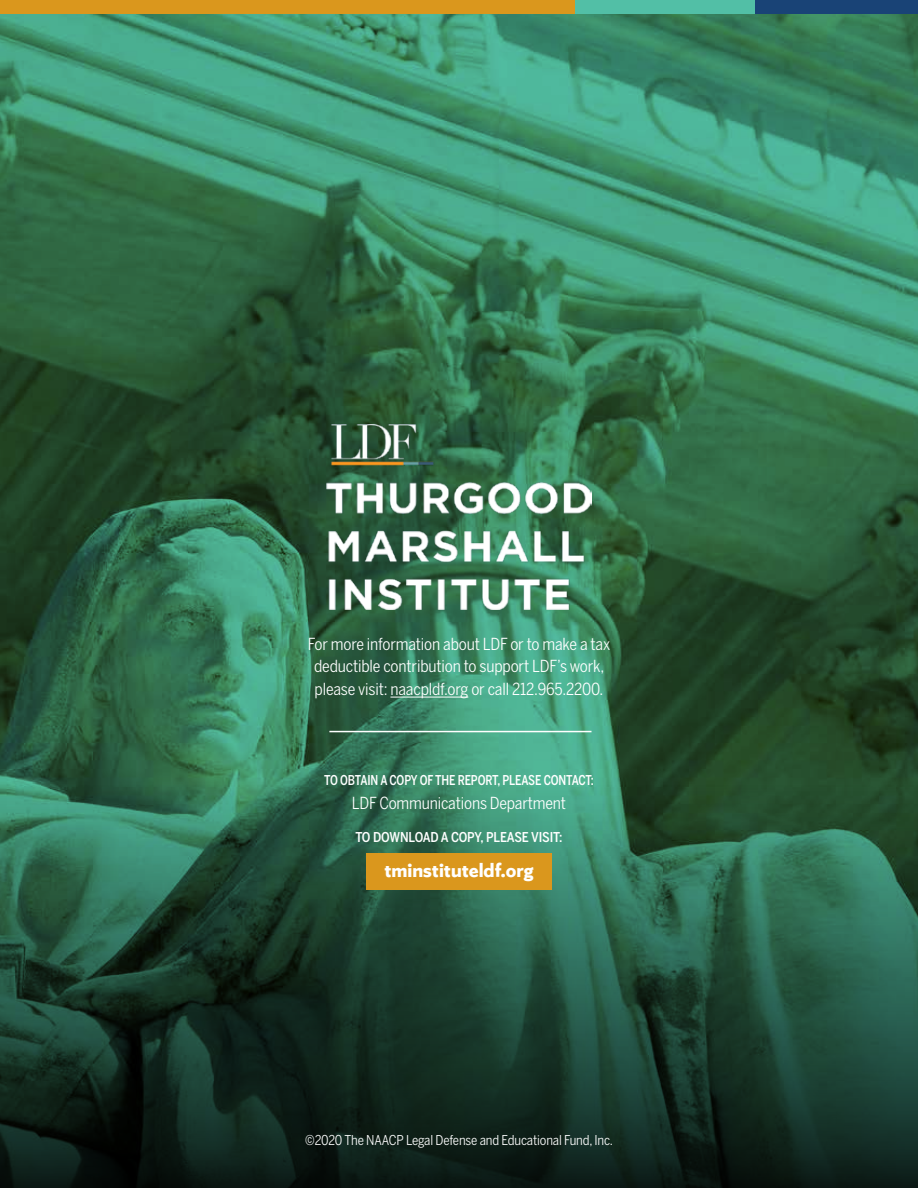
<style>
.page{position:relative;width:918px;height:1188px;background:#fff}
.page>*{position:absolute;margin:0;border:0;box-sizing:border-box;transform-origin:0 0}
.t1{font:700 21px "Sherman Sans";color:#fff}
.t2{font:16.5px/22.5px "Benton Sans Cond";letter-spacing:-.01em;color:#fff;text-align:center}
.t3{font:13.5px "Benton Sans Cond";letter-spacing:-.01em;color:#fff}
.t4{font:500 13.5px "Benton Sans Cond";letter-spacing:-.01em;color:#fff;scale:.91 1}
.t5{font:500 13.5px "Benton Sans Cond";letter-spacing:-.01em;color:#fff}
</style>
<div class="page">
<img style="left:0;top:14px;width:918px;height:769px">
<svg style="left:0;top:783px;width:918px;height:405px;background:#1f4736"></svg>
<img style="left:326px;top:425px;width:266px;height:185px">
<div style="left:366px;top:854px;width:186px;height:36px;background:#da971d"></div>
<hr style="left:390px;top:697px;width:78px;height:1px;background:#fff">
<hr style="left:329px;top:731px;width:263px;height:1px;background:#fff">
<div style="left:0;top:0;width:575px;height:14px;background:#da971d"></div>
<div style="left:575px;top:0;width:180px;height:14px;background:#52bfa6"></div>
<div style="left:755px;top:0;width:163px;height:14px;background:#194376"></div>
<p class="t2" style="left:308px;top:633px;width:304px">For more information about LDF or to make a tax deductible contribution to support LDF’s work, please visit: naacpldf.org or call 212.965.2200.</p>
<p class="t4" style="left:324px;top:772px;width:298px">TO OBTAIN A COPY OF THE REPORT, PLEASE CONTACT:</p>
<p class="t2" style="left:352px;top:792px;width:216px">LDF Communications Department</p>
<p class="t5" style="left:355px;top:829px;width:209px">TO DOWNLOAD A COPY, PLEASE VISIT:</p>
<p class="t1" style="left:384px;top:857px;width:151px">tminstituteldf.org</p>
<p class="t3" style="left:305px;top:1132px;width:309px">©2020 The NAACP Legal Defense and Educational Fund, Inc.</p>
</div>
